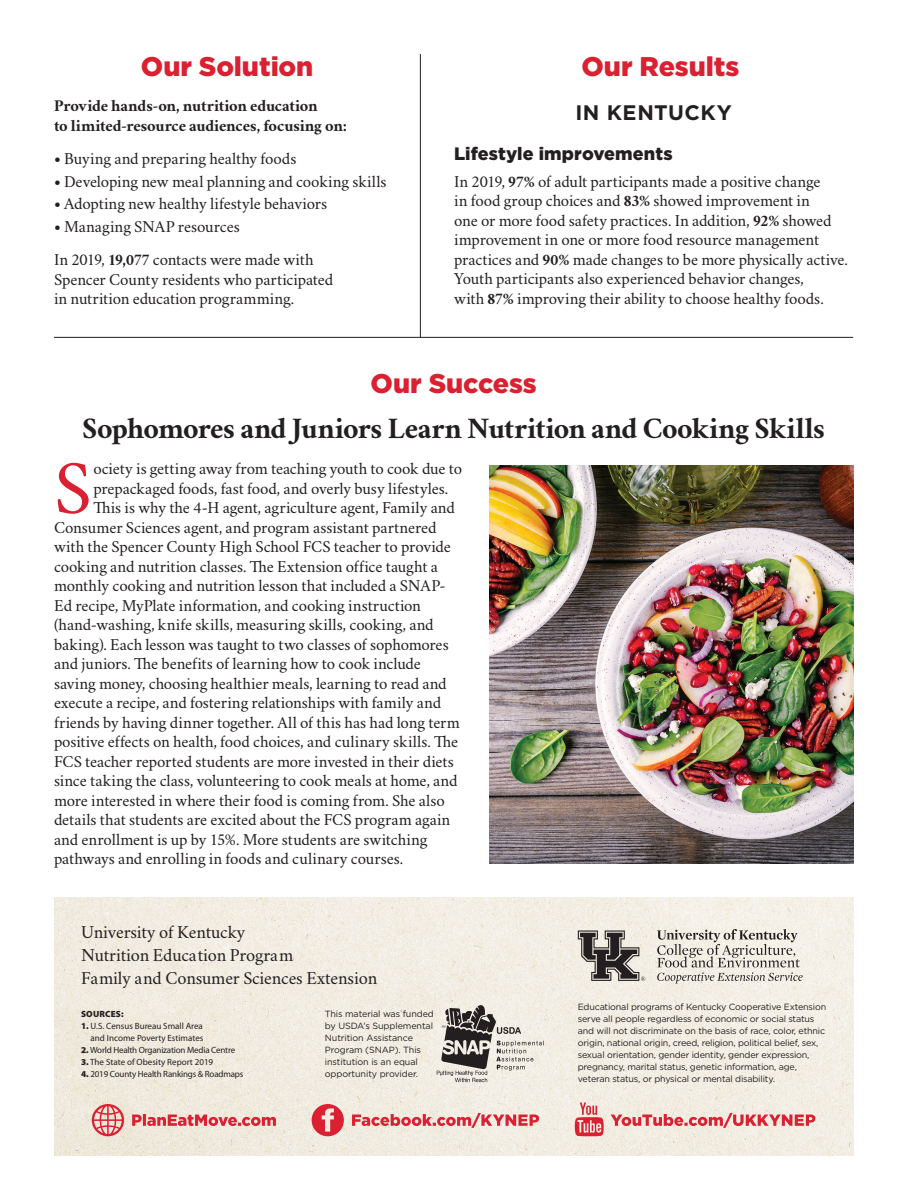
<style>
.page{position:relative;width:918px;height:1188px;background:#fff}
.page>*{position:absolute;margin:0;border:0;box-sizing:border-box;transform-origin:0 0}
.Body{font:75.45px "Crimson";color:#da2031}
.Headline{font:700 30px "Crimson";letter-spacing:-.015em;color:#231f20}
.Section_Heading{font:900 27px "Gotham";color:#da2031}
.Body_Front{font:700 21px "Gotham";letter-spacing:.025em;color:#231f20}
.Body-2{font:18px "Crimson";letter-spacing:-.01em;color:#231f20}
.Subhead{font:900 18px "Gotham";letter-spacing:.005em;color:#231f20}
.Body-3{font:16.5px "Crimson";letter-spacing:-.01em;color:#231f20}
.Body_Front-2{font:16.5px/19.5px "Crimson";letter-spacing:-.01em;color:#231f20}
.Body_Front-3{font:700 16.5px/19.5px "Crimson";letter-spacing:-.01em;color:#231f20}
.t1{font:9px/12px "Gotham";letter-spacing:-.02em;color:#231f20}
.Sources{font:9px/12px "Myriad Pro";letter-spacing:-.01em;color:#231f20;text-align:right}
.Sources-2{font:900 9px "Myriad Pro";letter-spacing:.02em;color:#231f20}
.s1{font-weight:700}
.s2{font-weight:900}
</style>
<div class="page">
<img style="left:54px;top:897px;width:799px;height:259px">
<hr style="left:420px;top:54px;width:1px;height:283px;background:#231f20">
<hr style="left:54px;top:337px;width:799px;height:1px;background:#231f20">
<svg style="left:578px;top:931px;width:67px;height:50px;background:#8c8883"></svg>
<svg style="left:657px;top:929px;width:146px;height:54px;background:#cdc9c1"></svg>
<svg style="left:437px;top:1005px;width:107px;height:77px;background:#b7b3ac"></svg>
<img style="left:489px;top:466px;width:364px;height:398px">
<svg style="left:312px;top:1104px;width:32px;height:32px"></svg>
<svg style="left:352px;top:1113px;width:187px;height:15px;background:#e79c9c"></svg>
<svg style="left:132px;top:1114px;width:144px;height:12px;background:#e48486"></svg>
<svg style="left:92px;top:1104px;width:32px;height:32px"></svg>
<svg style="left:611px;top:1113px;width:204px;height:15px;background:#e89d9d"></svg>
<svg style="left:575px;top:1103px;width:29px;height:33px"></svg>
<p class="Section_Heading" style="left:141px;top:47px;width:174px">Our Solution</p>
<p class="Section_Heading" style="left:581px;top:47px;width:159px">Our Results</p>
<p class="Body_Front-3" style="left:54px;top:96px;width:295px">Provide hands-on, nutrition education<br>to limited-resource audiences, focusing on:</p>
<p class="Body_Front-2" style="left:54px;top:148px;width:244px"><span class="s1">•</span> Buying and preparing healthy foods</p>
<p class="Body_Front-2" style="left:54px;top:170px;width:334px"><span class="s1">•</span> Developing new meal planning and cooking skills</p>
<p class="Body_Front-2" style="left:54px;top:193px;width:275px"><span class="s1">•</span> Adopting new healthy lifestyle behaviors</p>
<p class="Body_Front-2" style="left:54px;top:216px;width:187px"><span class="s1">•</span> Managing SNAP resources</p>
<p class="Body_Front-2" style="left:54px;top:249px;width:281px">In 2019, <span class="s1">19,077</span> contacts were made with<br>Spencer County residents who participated in nutrition education programming.</p>
<p class="Body_Front" style="left:575px;top:99px;width:158px">IN KENTUCKY</p>
<p class="Subhead" style="left:454px;top:142px;width:220px">Lifestyle improvements</p>
<p class="Body_Front-2" style="left:454px;top:170px;width:395px">In 2019, <span class="s1">97%</span> of adult participants made a positive change<br>in food group choices and <span class="s1">83%</span> showed improvement in<br>one or more food safety practices. In addition, <span class="s1">92%</span> showed improvement in one or more food resource management practices and <span class="s1">90%</span> made changes to be more physically active.<br>Youth participants also experienced behavior changes,<br>with <span class="s1">87%</span> improving their ability to choose healthy foods.</p>
<p class="Section_Heading" style="left:371px;top:364px;width:167px">Our Success</p>
<p class="Headline" style="left:82px;top:406px;width:744px">Sophomores and Juniors Learn Nutrition and Cooking Skills</p>
<p class="Body" style="left:54px;top:437px;width:39px">S</p>
<p class="Body-3" style="left:93px;top:457px;width:370px">ociety is getting away from teaching youth to cook due to</p>
<p class="Body-3" style="left:93px;top:477px;width:356px">prepackaged foods, fast food, and overly busy lifestyles.</p>
<p class="Body-3" style="left:93px;top:496px;width:363px">This is why the 4-H agent, agriculture agent, Family and</p>
<p class="Body-3" style="left:54px;top:516px;width:384px">Consumer Sciences agent, and program assistant partnered</p>
<p class="Body-3" style="left:54px;top:535px;width:398px">with the Spencer County High School FCS teacher to provide</p>
<p class="Body-3" style="left:54px;top:555px;width:386px">cooking and nutrition classes. The Extension office taught a</p>
<p class="Body-3" style="left:54px;top:574px;width:393px">monthly cooking and nutrition lesson that included a SNAP-</p>
<p class="Body-3" style="left:54px;top:594px;width:369px">Ed recipe, MyPlate information, and cooking instruction</p>
<p class="Body-3" style="left:54px;top:613px;width:381px">(hand-washing, knife skills, measuring skills, cooking, and</p>
<p class="Body-3" style="left:54px;top:633px;width:396px">baking). Each lesson was taught to two classes of sophomores</p>
<p class="Body-3" style="left:54px;top:652px;width:368px">and juniors. The benefits of learning how to cook include</p>
<p class="Body-3" style="left:54px;top:672px;width:394px">saving money, choosing healthier meals, learning to read and</p>
<p class="Body-3" style="left:54px;top:691px;width:389px">execute a recipe, and fostering relationships with family and</p>
<p class="Body-3" style="left:54px;top:711px;width:407px">friends by having dinner together. All of this has had long term</p>
<p class="Body-3" style="left:54px;top:730px;width:406px">positive effects on health, food choices, and culinary skills. The</p>
<p class="Body-3" style="left:54px;top:750px;width:401px">FCS teacher reported students are more invested in their diets</p>
<p class="Body-3" style="left:54px;top:769px;width:405px">since taking the class, volunteering to cook meals at home, and</p>
<p class="Body-3" style="left:54px;top:789px;width:392px">more interested in where their food is coming from. She also</p>
<p class="Body-3" style="left:54px;top:808px;width:398px">details that students are excited about the FCS program again</p>
<p class="Body-3" style="left:54px;top:828px;width:375px">and enrollment is up by 15%. More students are switching</p>
<p class="Body-3" style="left:54px;top:847px;width:351px">pathways and enrolling in foods and culinary courses.</p>
<p class="Body-2" style="left:81px;top:920px;width:166px">University of Kentucky</p>
<p class="Body-2" style="left:81px;top:943px;width:214px">Nutrition Education Program</p>
<p class="Body-2" style="left:81px;top:966px;width:298px">Family and Consumer Sciences Extension</p>
<p class="Sources-2" style="left:81px;top:1009px;width:44px">SOURCES:</p>
<p class="Sources" style="left:81px;top:1020px;width:124px"><span class="s2">1.</span> U.S. Census Bureau Small Area and Income Poverty Estimates</p>
<p class="Sources" style="left:81px;top:1044px;width:156px"><span class="s2">2.</span> World Health Organization Media Centre</p>
<p class="Sources" style="left:81px;top:1056px;width:134px"><span class="s2">3.</span> The State of Obesity Report 2019</p>
<p class="Sources" style="left:81px;top:1068px;width:164px"><span class="s2">4.</span> 2019 County Health Rankings &amp; Roadmaps</p>
<p class="t1" style="left:325px;top:1008px;width:111px">This material was funded by USDA’s Supplemental<br>Nutrition Assistance<br>Program (SNAP). This institution is an equal opportunity provider.</p>
<p class="t1" style="left:578px;top:1001px;width:250px">Educational programs of Kentucky Cooperative Extension serve all people regardless of economic or social status and will not discriminate on the basis of race, color, ethnic origin, national origin, creed, religion, political belief, sex, sexual orientation, gender identity, gender expression, pregnancy, marital status, genetic information, age, veteran status, or physical or mental disability.</p>
</div>
